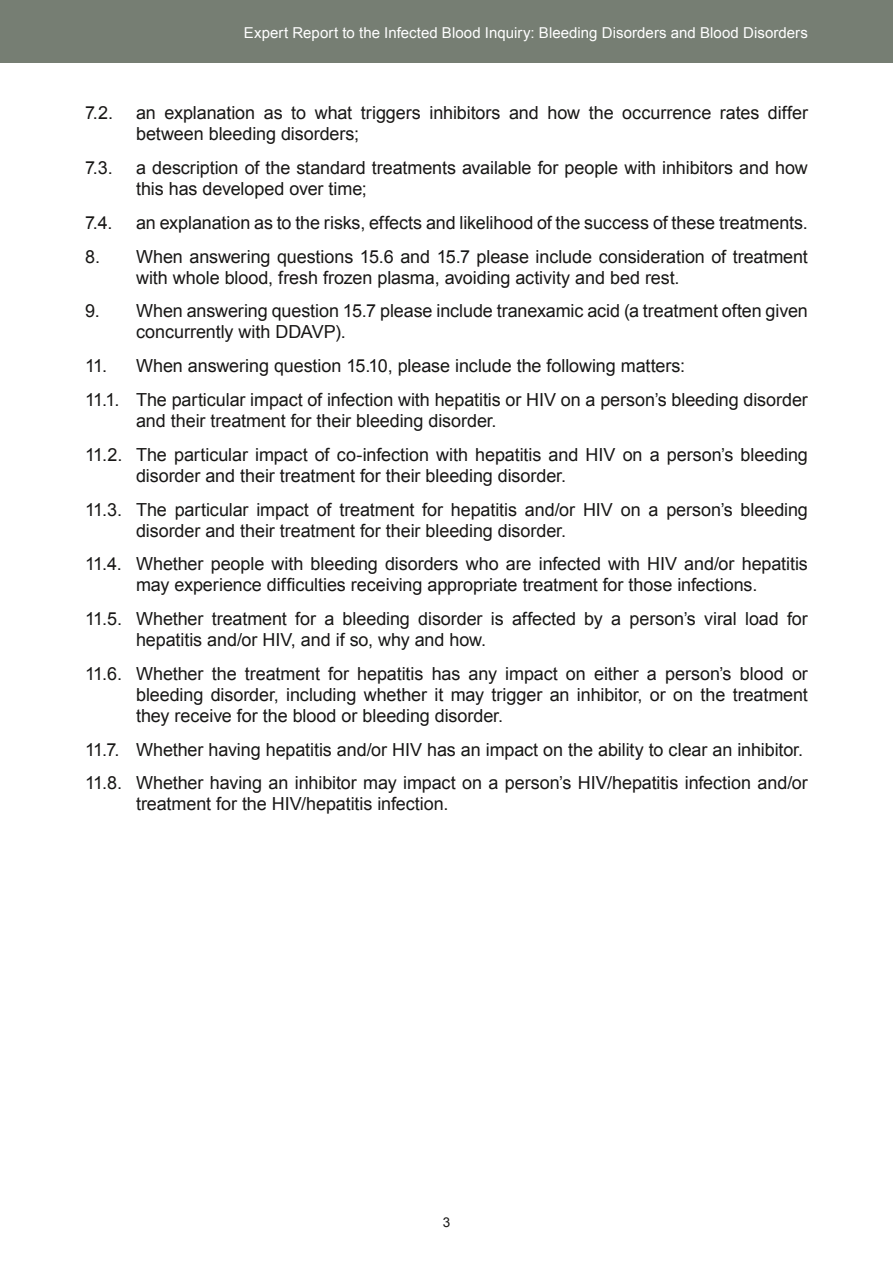
<style>
.page{position:relative;width:893px;height:1263px;background:#fff}
.page>*{position:absolute;margin:0;border:0;box-sizing:border-box;transform-origin:0 0}
.Numbered_para{font:18px/21px "Arial";letter-spacing:-.005em;color:#181716}
.t1{font:15px "Arial";letter-spacing:.005em;color:#fff}
.t2{font:13.5px "Arial";color:#181716}
</style>
<div class="page">
<div style="left:0;top:0;width:893px;height:63px;background:#767e73"></div>
<p class="t1" style="left:244px;top:22px;width:565px">Expert Report to the Infected Blood Inquiry: Bleeding Disorders and Blood Disorders</p>
<p class="Numbered_para" style="left:85px;top:103px;width:30px">7.2.</p>
<p class="Numbered_para" style="left:136px;top:103px;width:673px">an explanation as to what triggers inhibitors and how the occurrence rates differ between bleeding disorders;</p>
<p class="Numbered_para" style="left:85px;top:158px;width:29px">7.3.</p>
<p class="Numbered_para" style="left:136px;top:158px;width:673px">a description of the standard treatments available for people with inhibitors and how this has developed over time;</p>
<p class="Numbered_para" style="left:85px;top:212px;width:29px">7.4.</p>
<p class="Numbered_para" style="left:136px;top:212px;width:673px">an explanation as to the risks, effects and likelihood of the success of these treatments.</p>
<p class="Numbered_para" style="left:136px;top:246px;width:673px;text-indent:-51px">8. When answering questions 15.6 and 15.7 please include consideration of treatment with whole blood, fresh frozen plasma, avoiding activity and bed rest.</p>
<p class="Numbered_para" style="left:136px;top:301px;width:673px;text-indent:-51px">9. When answering question 15.7 please include tranexamic acid (a treatment often given concurrently with DDAVP).</p>
<p class="Numbered_para" style="left:85px;top:356px;width:602px">11. When answering question 15.10, please include the following matters:</p>
<p class="Numbered_para" style="left:136px;top:389px;width:673px;text-indent:-51px">11.1. The particular impact of infection with hepatitis or HIV on a person’s bleeding disorder and their treatment for their bleeding disorder.</p>
<p class="Numbered_para" style="left:136px;top:444px;width:673px;text-indent:-51px">11.2. The particular impact of co-infection with hepatitis and HIV on a person’s bleeding disorder and their treatment for their bleeding disorder.</p>
<p class="Numbered_para" style="left:136px;top:499px;width:673px;text-indent:-51px">11.3. The particular impact of treatment for hepatitis and/or HIV on a person’s bleeding disorder and their treatment for their bleeding disorder.</p>
<p class="Numbered_para" style="left:85px;top:554px;width:724px;text-align:center">11.4. Whether people with bleeding disorders who are infected with HIV and/or hepatitis may experience difficulties receiving appropriate treatment for those infections.</p>
<p class="Numbered_para" style="left:136px;top:608px;width:673px;text-indent:-51px">11.5. Whether treatment for a bleeding disorder is affected by a person’s viral load for hepatitis and/or HIV, and if so, why and how.</p>
<p class="Numbered_para" style="left:136px;top:663px;width:673px;text-align:justify;text-indent:-51px">11.6. Whether the treatment for hepatitis has any impact on either a person’s blood or bleeding disorder, including whether it may trigger an inhibitor, or on the treatment they receive for the blood or bleeding disorder.</p>
<p class="Numbered_para" style="left:85px;top:739px;width:719px">11.7. Whether having hepatitis and/or HIV has an impact on the ability to clear an inhibitor.</p>
<p class="Numbered_para" style="left:136px;top:773px;width:673px;text-indent:-51px">11.8. Whether having an inhibitor may impact on a person’s HIV/hepatitis infection and/or treatment for the HIV/hepatitis infection.</p>
<p class="t2" style="left:443px;top:1213px;width:9px">3</p>
</div>
